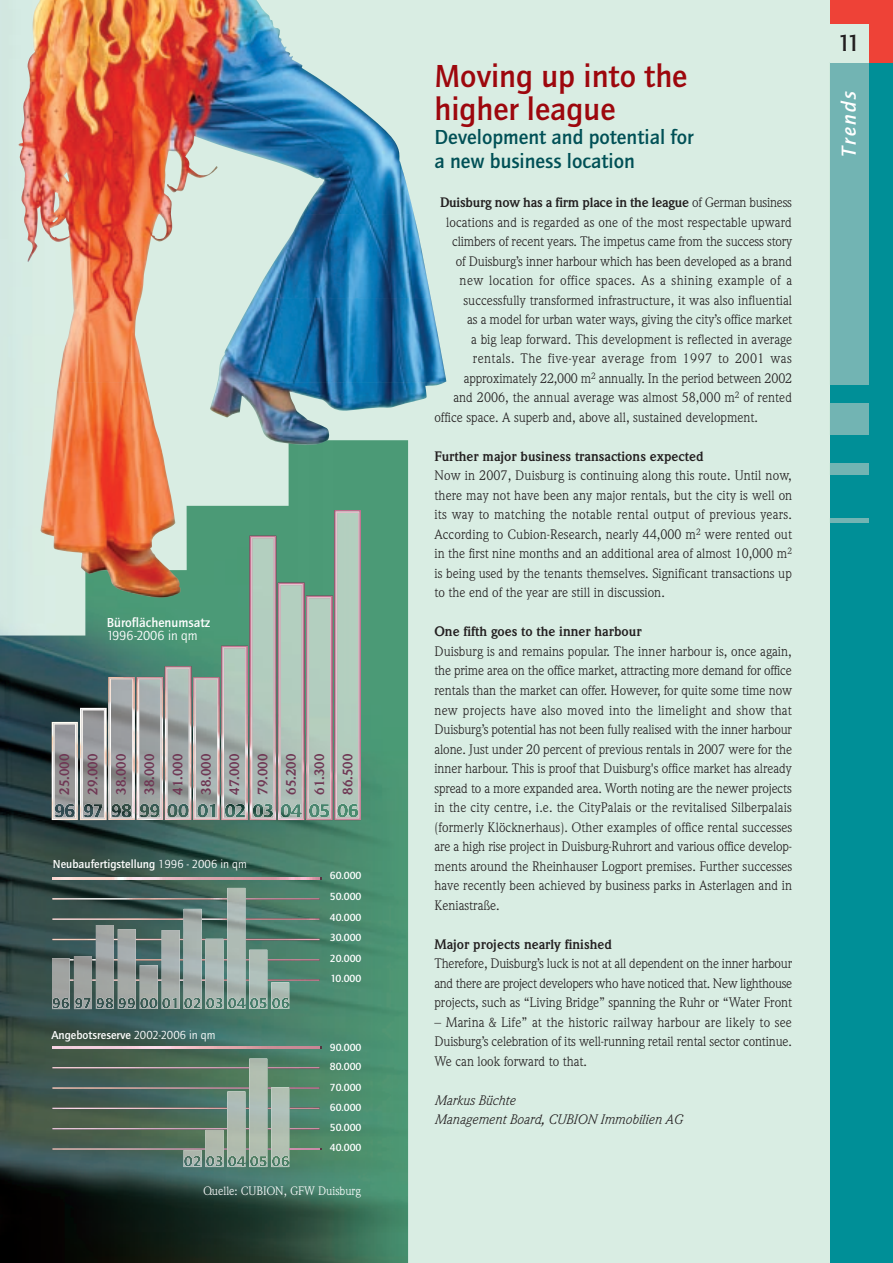
<style>
.page{position:relative;width:893px;height:1263px;background:#fff}
.page>*{position:absolute;margin:0;border:0;box-sizing:border-box;transform-origin:0 0}
.t1{font:700 33px/33px "Quay Itc T";color:#9d070d}
.t2{font:700 24px "Quay Itc T";color:#231f20}
.t3{font:700 21px/24px "Quay Itc T";color:#005056}
.t4{font:italic 700 21px "Quay Itc T";color:#fff}
.t5{font:13.5px/19.5px "Weidemann";color:#231f20;text-align:justify}
.t6{font:700 13.5px "Weidemann";color:#231f20}
.t7{font:700 13.5px/28.3px "Weidemann";color:#6f3754;text-align:justify}
.t8{font:13.5px "Weidemann";letter-spacing:.025em;color:#231f20}
.t9{font:italic 13.5px/19.5px "Weidemann";color:#231f20}
.t10{font:13.5px "Weidemann";letter-spacing:.03em;color:#231f20}
.t11{font:700 13.5px "Quay Itc T";color:#fff}
.t12{font:13.5px "Quay Itc T";color:#fff}
.t13{font:700 12px "Quay Itc T";color:#fff}
.t14{font:12px "Weidemann";color:#fff}
.t15{font:700 10.65px "Quay Itc T";color:#fff}
.s1{font-weight:400}
</style>
<div class="page">
<div style="left:0;top:0;width:830px;height:1263px;background:#d9ede3"></div>
<div style="left:830px;top:0;width:63px;height:1263px;background:#008f97"></div>
<div style="left:830px;top:63px;width:38px;height:321px;background:#72b4b3"></div>
<div style="left:830px;top:403px;width:38px;height:31px;background:#72b4b3"></div>
<div style="left:830px;top:463px;width:38px;height:12px;background:#72b4b3"></div>
<hr style="left:830px;top:518px;width:38px;height:4px;background:#72b4b3">
<div style="left:830px;top:0;width:63px;height:63px;background:#ee4237"></div>
<div style="left:830px;top:25px;width:38px;height:38px;background:#d9ede2"></div>
<img style="left:0;top:440px;width:408px;height:823px">
<img style="left:40px;top:382px;width:405px;height:216px">
<img style="left:59px;top:298px;width:387px;height:84px">
<img style="left:23px;top:214px;width:408px;height:84px">
<img style="left:30px;top:0;width:384px;height:214px">
<img style="left:52px;top:510px;width:309px;height:310px">
<img style="left:52px;top:1067px;width:268px;height:1px">
<img style="left:52px;top:1148px;width:132px;height:2px">
<img style="left:52px;top:1128px;width:268px;height:1px">
<img style="left:52px;top:1108px;width:268px;height:1px">
<img style="left:52px;top:1087px;width:268px;height:2px">
<svg style="left:184px;top:1059px;width:107px;height:108px;background:#809989"></svg>
<img style="left:290px;top:1148px;width:30px;height:2px">
<img style="left:52px;top:1046px;width:269px;height:2px">
<img style="left:289px;top:979px;width:31px;height:2px">
<img style="left:289px;top:959px;width:31px;height:1px">
<img style="left:289px;top:939px;width:31px;height:1px">
<hr style="left:246px;top:918px;width:74px;height:2px;background:#231f20">
<img style="left:289px;top:919px;width:31px;height:1px">
<img style="left:289px;top:898px;width:31px;height:1px">
<img style="left:52px;top:878px;width:269px;height:1px">
<svg style="left:52px;top:888px;width:237px;height:121px;background:#738782"></svg>
<img style="left:54px;top:724px;width:22px;height:94px">
<img style="left:82px;top:512px;width:277px;height:306px">
<p class="t11" style="left:107px;top:617px;width:105px">Büroflächenumsatz</p>
<p class="t12" style="left:107px;top:630px;width:92px">1996-2006 in qm</p>
<p class="t7" style="left:51px;top:795px;width:43px;rotate:-90deg">25.000<br>29.000<br>38.000<br>38.000<br>41.000<br>38.000<br>47.000<br>79.000<br>65.200<br>61.300<br>86.500</p>
<p class="t13" style="left:53px;top:860px;width:195px">Neubaufertigstellung <span class="s1">1996 - 2006 in qm</span></p>
<p class="t13" style="left:51px;top:1030px;width:166px">Angebotsreserve <span class="s1">2002-2006 in qm</span></p>
<p class="t15" style="left:330px;top:872px;width:33px">60.000</p>
<p class="t15" style="left:330px;top:892px;width:33px">50.000</p>
<p class="t15" style="left:330px;top:913px;width:33px">40.000</p>
<p class="t15" style="left:330px;top:933px;width:33px">30.000</p>
<p class="t15" style="left:330px;top:954px;width:33px">20.000</p>
<p class="t15" style="left:330px;top:974px;width:32px">10.000</p>
<p class="t15" style="left:330px;top:1043px;width:33px">90.000</p>
<p class="t15" style="left:330px;top:1063px;width:33px">80.000</p>
<p class="t15" style="left:330px;top:1083px;width:33px">70.000</p>
<p class="t15" style="left:330px;top:1123px;width:33px">50.000</p>
<p class="t15" style="left:330px;top:1103px;width:33px">60.000</p>
<p class="t15" style="left:330px;top:1143px;width:33px">40.000</p>
<p class="t14" style="left:203px;top:1186px;width:159px">Quelle: CUBION, GFW Duisburg</p>
<h1 class="t1" style="left:434px;top:62px;width:254px">Moving up into the higher league</h1>
<h3 class="t3" style="left:434px;top:127px;width:261px">Development and potential for a new business location</h3>
<p class="t6" style="left:440px;top:198px;width:353px">Duisburg now has a firm place in the league <span class="s1">of German business</span></p>
<p class="t5" style="left:446px;top:214px;width:347px">locations and is regarded as one of the most respectable upward</p>
<p class="t5" style="left:452px;top:233px;width:342px">climbers of recent years. The impetus came from the success story</p>
<p class="t5" style="left:456px;top:253px;width:338px">of Duisburg’s inner harbour which has been developed as a brand</p>
<p class="t8" style="left:460px;top:276px;width:334px">new location for office spaces. As a shining example of a</p>
<p class="t5" style="left:463px;top:292px;width:330px">successfully transformed infrastructure, it was also influential</p>
<p class="t5" style="left:467px;top:311px;width:326px">as a model for urban water ways, giving the city’s office market</p>
<p class="t5" style="left:471px;top:331px;width:323px">a big leap forward. This development is reflected in average</p>
<p class="t10" style="left:473px;top:354px;width:320px">rentals. The five-year average from 1997 to 2001 was</p>
<p class="t5" style="left:464px;top:370px;width:330px">approximately 22,000 m<sup>2</sup> annually. In the period between 2002</p>
<p class="t5" style="left:453px;top:389px;width:340px">and 2006, the annual average was almost 58,000 m<sup>2</sup> of rented</p>
<p class="t5" style="left:434px;top:409px;width:325px">office space. A superb and, above all, sustained development.</p>
<p class="t6" style="left:434px;top:451px;width:271px">Further major business transactions expected</p>
<p class="t5" style="left:434px;top:467px;width:359px">Now in 2007, Duisburg is continuing along this route. Until now, there may not have been any major rentals, but the city is well on its way to matching the notable rental output of previous years.<br>According to Cubion-Research, nearly 44,000 m<sup>2</sup> were rented out in the first nine months and an additional area of almost 10,000 m<sup>2 </sup>is being used by the tenants themselves. Significant transactions up to the end of the year are still in discussion.</p>
<p class="t6" style="left:434px;top:627px;width:209px">One fifth goes to the inner harbour</p>
<p class="t5" style="left:434px;top:643px;width:359px">Duisburg is and remains popular. The inner harbour is, once again, the prime area on the office market, attracting more demand for office rentals than the market can offer. However, for quite some time now new projects have also moved into the limelight and show that Duisburg’s potential has not been fully realised with the inner harbour alone. Just under 20 percent of previous rentals in 2007 were for the inner harbour. This is proof that Duisburg's office market has already spread to a more expanded area. Worth noting are the newer projects in the city centre, i.e. the CityPalais or the revitalised Silberpalais (formerly Klöcknerhaus). Other examples of office rental successes are a high rise project in Duisburg-Ruhrort and various office develop&shy;ments around the Rheinhauser Logport premises. Further successes have recently been achieved by business parks in Asterlagen and in Keniastraße.</p>
<p class="t6" style="left:434px;top:939px;width:179px">Major projects nearly finished</p>
<p class="t5" style="left:434px;top:955px;width:359px">Therefore, Duisburg’s luck is not at all dependent on the inner harbour and there are project developers who have noticed that. New lighthouse projects, such as “Living Bridge” spanning the Ruhr or “Water Front</p>
<p class="t5" style="left:434px;top:1013px;width:359px">– Marina &amp; Life” at the historic railway harbour are likely to see Duisburg’s celebration of its well-running retail rental sector continue.<br>We can look forward to that.</p>
<p class="t9" style="left:434px;top:1091px;width:249px">Markus Büchte<br>Management Board, CUBION Immobilien AG</p>
<h2 class="t2" style="left:838px;top:34px;width:24px">11</h2>
<h3 class="t4" style="left:841px;top:157px;width:68px;rotate:-90deg">Trends</h3>
</div>
